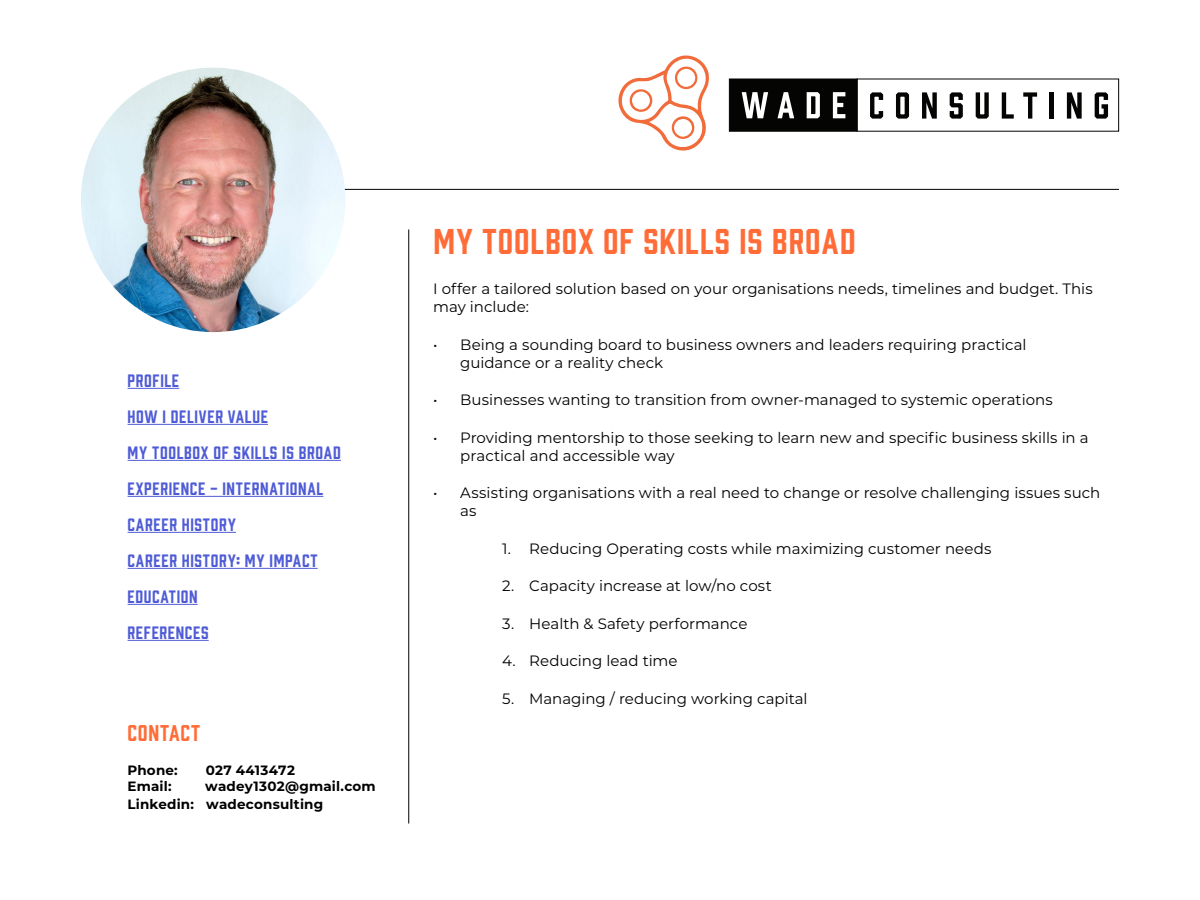
<style>
.page{position:relative;width:1200px;height:900px;background:#fff}
.page>*{position:absolute;margin:0;border:0;box-sizing:border-box;transform-origin:0 0}
.H3__Categories{font:33px "Prohibition";letter-spacing:.03em;color:#ff6c37}
.t1{font:21px "Prohibition";letter-spacing:.035em;color:#ff6c37}
.t2{font:16.5px/36px "Prohibition";letter-spacing:.04em;color:#4f5cd6}
.Body_text{font:15px/18px "Montserrat";color:#000}
.t3{font:700 13.5px/18px "Montserrat";letter-spacing:.015em;color:#000}
</style>
<div class="page">
<hr style="left:326px;top:189px;width:793px;height:1px;background:#000">
<hr style="left:408px;top:230px;width:1px;height:594px;background:#000">
<hr style="left:128px;top:388px;width:51px;height:1px;background:#4f5cd6">
<hr style="left:128px;top:424px;width:140px;height:1px;background:#4f5cd6">
<hr style="left:128px;top:460px;width:213px;height:1px;background:#4f5cd6">
<hr style="left:128px;top:496px;width:195px;height:1px;background:#4f5cd6">
<hr style="left:128px;top:532px;width:108px;height:1px;background:#4f5cd6">
<hr style="left:128px;top:568px;width:190px;height:1px;background:#4f5cd6">
<hr style="left:128px;top:604px;width:70px;height:1px;background:#4f5cd6">
<hr style="left:128px;top:640px;width:81px;height:1px;background:#4f5cd6">
<img style="left:81px;top:68px;width:264px;height:264px;border-radius:131px">
<svg style="left:870px;top:92px;width:13px;height:27px"></svg>
<svg style="left:896px;top:92px;width:13px;height:27px"></svg>
<svg style="left:922px;top:92px;width:15px;height:27px"></svg>
<svg style="left:950px;top:92px;width:13px;height:27px"></svg>
<svg style="left:976px;top:92px;width:13px;height:27px"></svg>
<svg style="left:1002px;top:92px;width:12px;height:27px"></svg>
<svg style="left:1023px;top:92px;width:14px;height:27px"></svg>
<hr style="left:1050px;top:92px;width:4px;height:27px;background:#040503">
<svg style="left:1067px;top:92px;width:15px;height:27px"></svg>
<svg style="left:1095px;top:92px;width:13px;height:27px"></svg>
<div style="left:729px;top:79px;width:128px;height:52px;background:#040503"></div>
<svg style="left:742px;top:92px;width:26px;height:26px"></svg>
<svg style="left:778px;top:92px;width:16px;height:26px"></svg>
<svg style="left:807px;top:92px;width:13px;height:26px"></svg>
<svg style="left:833px;top:92px;width:12px;height:26px"></svg>
<svg style="left:618px;top:55px;width:91px;height:96px"></svg>
<p class="t2" style="left:128px;top:361px;width:215px">PROFILE<br>HOW I DELIVER VALUE<br>MY TOOLBOX OF SKILLS IS BROAD<br>EXPERIENCE - INTERNATIONAL<br>CAREER HISTORY<br>CAREER HISTORY: MY IMPACT<br>EDUCATION<br>REFERENCES</p>
<h2 class="t1" style="left:128px;top:718px;width:74px">CONTACT</h2>
<p class="t3" style="left:128px;top:760px;width:52px">Phone:</p>
<p class="t3" style="left:206px;top:760px;width:91px">027 4413472</p>
<p class="t3" style="left:128px;top:777px;width:46px">Email:</p>
<p class="t3" style="left:128px;top:777px;width:250px;text-indent:78px">wadey1302@gmail.com<br>Linkedin: wadeconsulting</p>
<p class="H3__Categories" style="left:433px;top:219px;width:424px">MY TOOLBOX OF SKILLS IS BROAD</p>
<p class="Body_text" style="left:433px;top:280px;width:661px">I offer a tailored solution based on your organisations needs, timelines and budget. This may include:</p>
<p class="Body_text" style="left:460px;top:335px;width:568px;text-indent:-27px">• Being a sounding board to business owners and leaders requiring practical guidance or a reality check</p>
<p class="Body_text" style="left:433px;top:391px;width:621px">• Businesses wanting to transition from owner-managed to systemic operations</p>
<p class="Body_text" style="left:460px;top:428px;width:630px;text-indent:-27px">• Providing mentorship to those seeking to learn new and specific business skills in a practical and accessible way</p>
<p class="Body_text" style="left:460px;top:484px;width:642px;text-indent:-27px">• Assisting organisations with a real need to change or resolve challenging issues such as</p>
<p class="Body_text" style="left:502px;top:539px;width:491px">1. Reducing Operating costs while maximizing customer needs</p>
<p class="Body_text" style="left:502px;top:577px;width:271px">2. Capacity increase at low/no cost</p>
<p class="Body_text" style="left:502px;top:614px;width:247px">3. Health &amp; Safety performance</p>
<p class="Body_text" style="left:502px;top:652px;width:177px">4. Reducing lead time</p>
<p class="Body_text" style="left:502px;top:689px;width:307px">5. Managing / reducing working capital</p>
</div>
